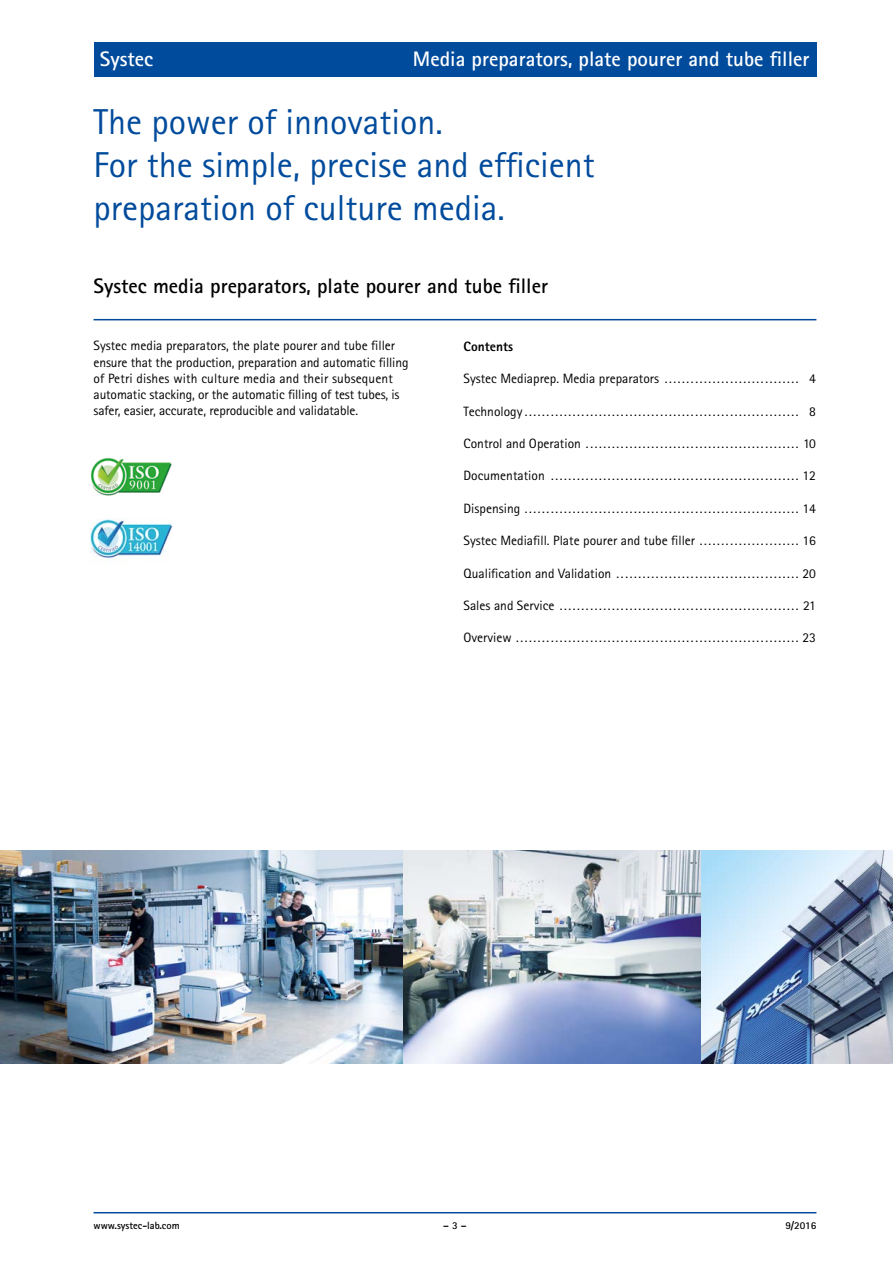
<style>
.page{position:relative;width:893px;height:1263px;background:#fff}
.page>*{position:absolute;margin:0;border:0;box-sizing:border-box;transform-origin:0 0}
.t1{font:36px/43.2px "Rotis Sans Serif";color:#004b9c}
.t2{font:700 21px "Rotis Sans Serif";color:#fff}
.t3{font:700 21px "Rotis Sans Serif";color:#000}
.t4{font:13.5px/16.2px "Rotis Sans Serif";color:#000}
.t5{font:800 13.5px "Rotis Sans Serif";color:#000}
.t6{font:700 10.5px "Rotis Sans Serif";color:#000}
</style>
<div class="page">
<div style="left:94px;top:43px;width:722px;height:34px;background:#004b9c"></div>
<hr style="left:94px;top:1212px;width:722px;height:1px;background:#004b9c">
<hr style="left:94px;top:319px;width:722px;height:1px;background:#004b9c">
<img style="left:0;top:850px;width:893px;height:213px">
<img style="left:91px;top:458px;width:81px;height:38px">
<img style="left:90px;top:519px;width:83px;height:44px">
<h2 class="t2" style="left:100px;top:45px;width:55px">Systec</h2>
<h2 class="t2" style="left:413px;top:45px;width:398px">Media preparators, plate pourer and tube filler</h2>
<h1 class="t1" style="left:94px;top:100px;width:503px">The power of innovation.<br>For the simple, precise and efficient preparation of culture media.</h1>
<h2 class="t3" style="left:94px;top:273px;width:456px">Systec media preparators, plate pourer and tube filler</h2>
<p class="t4" style="left:94px;top:338px;width:316px">Systec media preparators, the plate pourer and tube filler ensure that the production, preparation and automatic filling of Petri dishes with culture media and their subsequent automatic stacking, or the automatic filling of test tubes, is safer, easier, accurate, reproducible and validatable.</p>
<p class="t5" style="left:463px;top:338px;width:51px">Contents</p>
<p class="t4" style="left:463px;top:370px;width:354px">Systec Mediaprep. Media preparators ............................... 4</p>
<p class="t4" style="left:463px;top:403px;width:354px">Technology............................................................... 8</p>
<p class="t4" style="left:463px;top:435px;width:354px">Control and Operation ................................................. 10</p>
<p class="t4" style="left:463px;top:468px;width:354px">Documentation ......................................................... 12</p>
<p class="t4" style="left:463px;top:500px;width:354px">Dispensing ............................................................... 14</p>
<p class="t4" style="left:463px;top:532px;width:354px">Systec Mediafill. Plate pourer and tube filler ....................... 16</p>
<p class="t4" style="left:463px;top:565px;width:354px">Qualification and Validation .......................................... 20</p>
<p class="t4" style="left:463px;top:597px;width:354px">Sales and Service ....................................................... 21</p>
<p class="t4" style="left:463px;top:630px;width:354px">Overview ................................................................. 23</p>
<p class="t6" style="left:94px;top:1218px;width:88px">www.systec-lab.com</p>
<p class="t6" style="left:443px;top:1218px;width:25px">– 3 –</p>
<p class="t6" style="left:785px;top:1218px;width:33px">9/2016</p>
</div>
